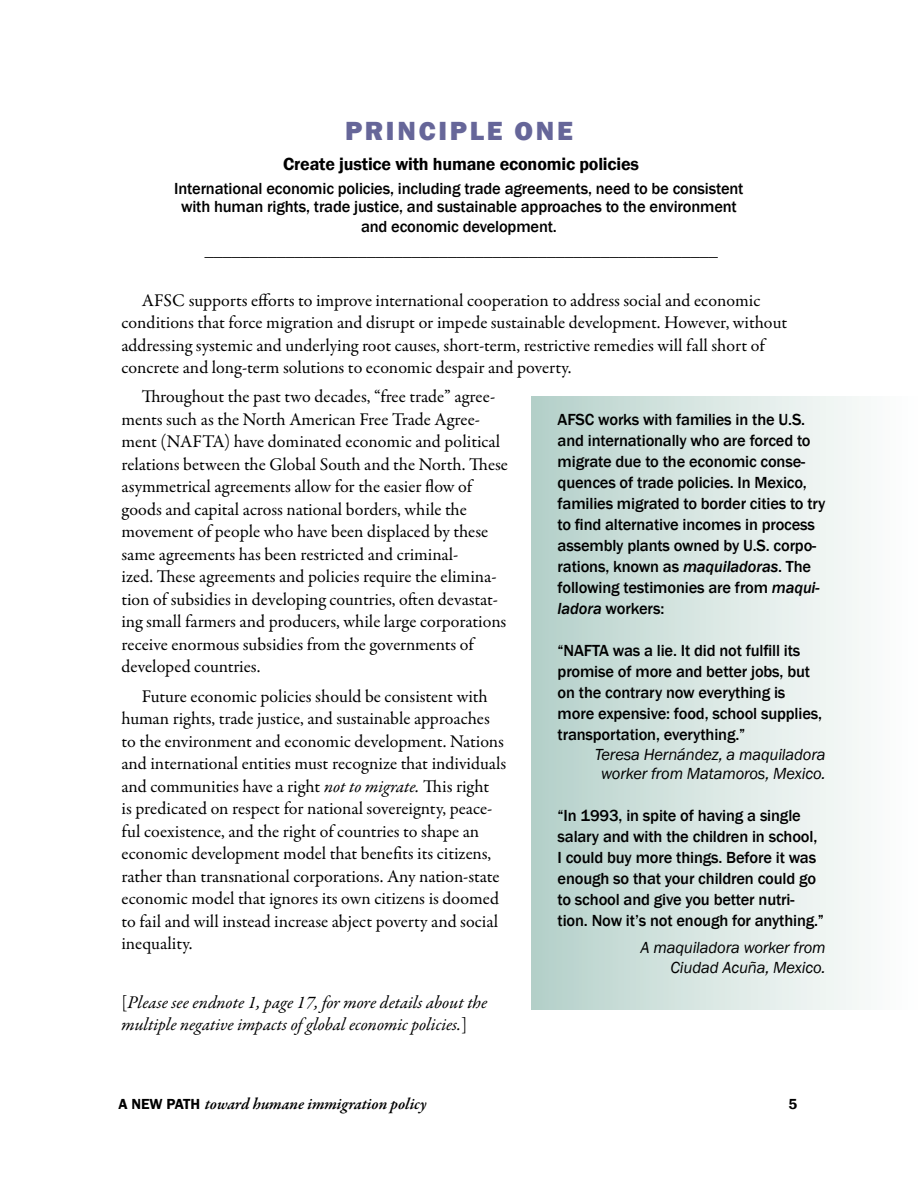
<style>
.page{position:relative;width:918px;height:1188px;background:#fff}
.page>*{position:absolute;margin:0;border:0;box-sizing:border-box;transform-origin:0 0}
.t1{font:800 27px "Franklin Gothic";color:#669}
.t2{font:18px/22.5px "Garamond Premr Pro";color:#000}
.t3{font:italic 18px/22.5px "Garamond Premr Pro";letter-spacing:-.005em;color:#000}
.t4{font:18px "Times New Roman";color:#000}
.t5{font:600 18px "Franklin Gothic";letter-spacing:-.01em;color:#000}
.t6{font:500 16.5px/21px "Franklin Gothic";letter-spacing:-.01em;color:#000}
.t7{font:italic 16.5px/19.5px "Franklin Gothic";letter-spacing:-.01em;color:#000;text-align:center}
.t8{font:italic 600 16.5px "Garamond Premr Pro";color:#000}
.t9{font:600 15px "Franklin Gothic";color:#000}
.s1{font-style:italic}
.s2{font-style:normal}
.s3{font-family:"Franklin Gothic";font-style:normal;font-size:15px}
</style>
<div class="page">
<div style="left:532px;top:397px;width:386px;height:612px;background:linear-gradient(to right,#b6d1ca,#fff)"></div>
<h1 class="t1" style="left:345px;top:114px;width:38px">PRINCIPLE</h1>
<h1 class="t1" style="left:515px;top:114px;width:40px">ONE</h1>
<p class="t5" style="left:283px;top:153px;width:358px">Create justice with humane economic policies</p>
<p class="t6" style="left:174px;top:180px;width:571px;line-height:18px;text-align:center">International economic policies, including trade agreements, need to be consistent with human rights, trade justice, and sustainable approaches to the environment</p>
<p class="t6" style="left:361px;top:216px;width:197px">and economic development.</p>
<p class="t4" style="left:205px;top:236px;width:514px">_________________________________________________________</p>
<p class="t2" style="left:122px;top:289px;width:667px;text-indent:20px">AFSC supports efforts to improve international cooperation to address social and economic conditions that force migration and disrupt or impede sustainable development. However, without addressing systemic and underlying root causes, short-term, restrictive remedies will fall short of concrete and long-term solutions to economic despair and poverty.</p>
<p class="t2" style="left:122px;top:386px;width:388px;text-indent:20px">Throughout the past two decades, “free trade” agree&shy;ments such as the North American Free Trade Agree&shy;ment (NAFTA) have dominated economic and political relations between the Global South and the North. These asymmetrical agreements allow for the easier flow of goods and capital across national borders, while the movement of people who have been displaced by these same agreements has been restricted and criminal-<br>ized. These agreements and policies require the elimina&shy;tion of subsidies in developing countries, often devastat&shy;ing small farmers and producers, while large corporations receive enormous subsidies from the governments of developed countries.</p>
<p class="t2" style="left:122px;top:685px;width:386px;text-indent:20px">Future economic policies should be consistent with human rights, trade justice, and sustainable approaches to the environment and economic development. Nations and international entities must recognize that individuals and communities have a right <span class="s1">not to migrate.</span> This right<br>is predicated on respect for national sovereignty, peace&shy;ful coexistence, and the right of countries to shape an economic development model that benefits its citizens, rather than transnational corporations. Any nation-state economic model that ignores its own citizens is doomed to fail and will instead increase abject poverty and social inequality.</p>
<p class="t6" style="left:558px;top:410px;width:269px">AFSC works with families in the U.S. and internationally who are forced to migrate due to the economic conse&shy;quences of trade policies. In Mexico, families migrated to border cities to try to find alternative incomes in process assembly plants owned by U.S. corpo&shy;rations, known as <span class="s1">maquiladoras</span>. The following testimonies are from <span class="s1">maqui&shy;ladora</span> workers:</p>
<p class="t6" style="left:558px;top:641px;width:266px">“NAFTA was a lie. It did not fulfill its promise of more and better jobs, but on the contrary now everything is more expensive: food, school supplies, transportation, everything.”</p>
<p class="t7" style="left:595px;top:745px;width:232px">Teresa Hernández, a maquiladora worker from Matamoros, Mexico.</p>
<p class="t6" style="left:558px;top:806px;width:268px">“In 1993, in spite of having a single salary and with the children in school, I could buy more things. Before it was enough so that your children could go to school and give you better nutri&shy;tion. Now it’s not enough for anything.”</p>
<p class="t7" style="left:640px;top:938px;width:187px;text-align:right">A maquiladora worker from<br>Ciudad Acuña, Mexico.</p>
<p class="t3" style="left:122px;top:992px;width:368px"><span class="s2">[</span>Please see endnote 1, page 17, for more details about the multiple negative impacts of global economic policies.<span class="s2">]</span></p>
<p class="t8" style="left:118px;top:1094px;width:310px"><span class="s3">A NEW PATH</span> toward humane immigration policy</p>
<p class="t9" style="left:788px;top:1095px;width:10px">5</p>
</div>
